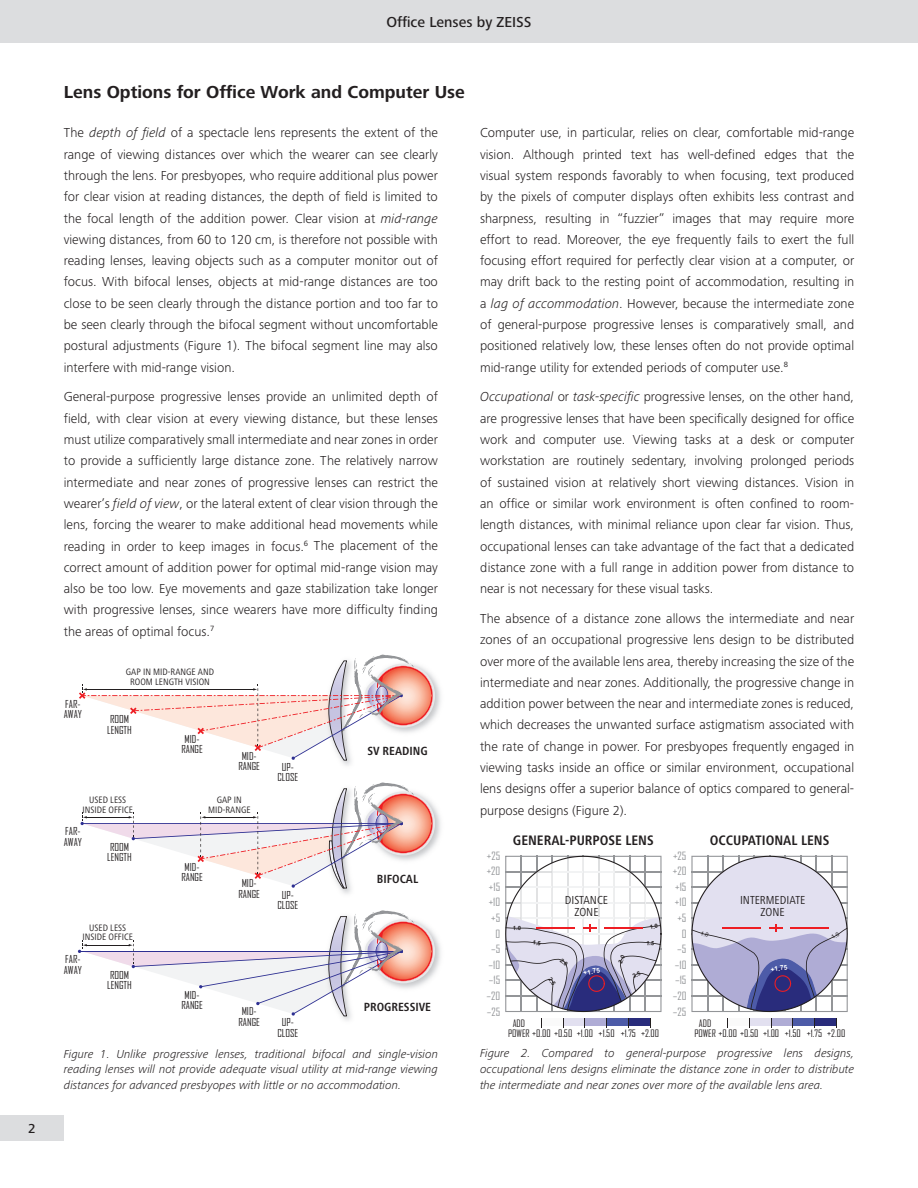
<style>
.page{position:relative;width:918px;height:1188px;background:#fff}
.page>*{position:absolute;margin:0;border:0;box-sizing:border-box;transform-origin:0 0}
.t1{font:700 18px "Zeiss Frutiger Next Pro";color:#231f20}
.t2{font:500 15px "Zeiss Frutiger Next Pro";color:#231f20}
.t3{font:700 condensed 14.25px "Zeiss Frutiger Next Pro";color:#231f20}
.t4{font:300 13.5px/21.3px "Zeiss Frutiger Next Pro";color:#231f20;text-align:justify}
.t5{font:500 13.5px "Zeiss Frutiger Next Pro";color:#231f20}
.t6{font:700 condensed 12.3px "Zeiss Frutiger Next Pro";color:#231f20}
.t7{font:italic 300 12px/15.8px "Zeiss Frutiger Next Pro";color:#231f20;text-align:justify}
.t8{font:condensed 12px/12px "Zeiss Frutiger Next Pro";color:#231f20;text-align:center}
.t9{font:10.95px/15.6px "Agency FB";color:#939598;text-align:right}
.t10{font:10.5px/10.5px "Agency FB";color:#231f20;text-align:center}
.t11{font:9.9px/9.9px "Agency FB";color:#231f20}
.t12{font:condensed 9.6px/9.6px "Zeiss Frutiger Next Pro";color:#231f20;text-align:center}
.t13{font:700 6.6px "Arial";color:#fff}
.s1{font-style:italic}
</style>
<div class="page">
<div style="left:0;top:1116px;width:64px;height:25px;background:#dcdddf"></div>
<div style="left:0;top:0;width:918px;height:43px;background:#dcdddf"></div>
<img style="left:435px;top:679px;width:6px;height:38px">
<img style="left:435px;top:807px;width:6px;height:38px">
<img style="left:435px;top:935px;width:6px;height:38px">
<svg style="left:79px;top:654px;width:356px;height:107px"></svg>
<img style="left:341px;top:1016px;width:10px;height:5px">
<svg style="left:81px;top:782px;width:354px;height:107px"></svg>
<svg style="left:78px;top:910px;width:357px;height:106px"></svg>
<div style="left:541px;top:1018px;width:22px;height:8px;background:#fafafa"></div>
<div style="left:585px;top:1018px;width:22px;height:8px;background:#afacd5"></div>
<div style="left:563px;top:1018px;width:22px;height:8px;background:#e2e0f0"></div>
<div style="left:607px;top:1018px;width:21px;height:8px;background:#4d5ba8"></div>
<div style="left:628px;top:1018px;width:22px;height:8px;background:#292c7c"></div>
<div style="left:728px;top:1018px;width:21px;height:8px;background:#fafafa"></div>
<div style="left:771px;top:1018px;width:22px;height:8px;background:#afacd5"></div>
<div style="left:749px;top:1018px;width:22px;height:8px;background:#e2e0f0"></div>
<div style="left:793px;top:1018px;width:22px;height:8px;background:#4d5ba8"></div>
<div style="left:815px;top:1018px;width:21px;height:8px;background:#292c7c"></div>
<svg style="left:505px;top:856px;width:157px;height:156px"></svg>
<svg style="left:691px;top:856px;width:157px;height:156px;background:#bfbcd5"></svg>
<p class="t5" style="left:28px;top:1121px;width:9px">2</p>
<p class="t2" style="left:386px;top:13px;width:147px">Office Lenses by ZEISS</p>
<h1 class="t1" style="left:64px;top:82px;width:403px">Lens Options for Office Work and Computer Use</h1>
<p class="t4" style="left:64px;top:122px;width:376px">The <span class="s1">depth of field</span> of a spectacle lens represents the extent of the range of viewing distances over which the wearer can see clearly through the lens. For presbyopes, who require additional plus power for clear vision at reading distances, the depth of field is limited to the focal length of the addition power. Clear vision at <span class="s1">mid-range </span>viewing distances, from 60 to 120 cm, is therefore not possible with reading lenses, leaving objects such as a computer monitor out of focus. With bifocal lenses, objects at mid-range distances are too close to be seen clearly through the distance portion and too far to be seen clearly through the bifocal segment without uncomfortable postural adjustments (Figure 1). The bifocal segment line may also interfere with mid-range vision.</p>
<p class="t4" style="left:64px;top:386px;width:376px">General-purpose progressive lenses provide an unlimited depth of field, with clear vision at every viewing distance, but these lenses must utilize comparatively small intermediate and near zones in order to provide a sufficiently large distance zone. The relatively narrow intermediate and near zones of progressive lenses can restrict the wearer’s <span class="s1">field of view</span>, or the lateral extent of clear vision through the lens, forcing the wearer to make additional head movements while reading in order to keep images in focus.<sup>6</sup> The placement of the correct amount of addition power for optimal mid-range vision may also be too low. Eye movements and gaze stabilization take longer with progressive lenses, since wearers have more difficulty finding the areas of optimal focus.<sup>7</sup></p>
<p class="t12" style="left:126px;top:667px;width:90px">GAP IN MID-RANGE AND<br>ROOM LENGTH VISION</p>
<p class="t10" style="left:64px;top:698px;width:20px;text-align:left">FAR-<br>AWAY</p>
<p class="t10" style="left:107px;top:714px;width:26px;text-align:left">ROOM<br>LENGTH</p>
<p class="t12" style="left:83px;top:795px;width:52px">USED LESS<br>INSIDE OFFICE</p>
<p class="t10" style="left:64px;top:826px;width:20px;text-align:left">FAR-<br>AWAY</p>
<p class="t10" style="left:107px;top:842px;width:26px;text-align:left">ROOM<br>LENGTH</p>
<p class="t12" style="left:83px;top:923px;width:52px">USED LESS<br>INSIDE OFFICE</p>
<p class="t10" style="left:64px;top:954px;width:20px;text-align:left">FAR-<br>AWAY</p>
<p class="t10" style="left:107px;top:969px;width:26px;text-align:left">ROOM<br>LENGTH</p>
<p class="t10" style="left:181px;top:733px;width:23px">MID-<br>RANGE</p>
<p class="t10" style="left:238px;top:750px;width:23px">MID-<br>RANGE</p>
<p class="t12" style="left:208px;top:795px;width:44px">GAP IN<br>MID-RANGE</p>
<p class="t10" style="left:181px;top:861px;width:23px">MID-<br>RANGE</p>
<p class="t10" style="left:238px;top:878px;width:23px">MID-<br>RANGE</p>
<p class="t10" style="left:181px;top:989px;width:23px">MID-<br>RANGE</p>
<p class="t10" style="left:238px;top:1006px;width:23px">MID-<br>RANGE</p>
<p class="t10" style="left:277px;top:761px;width:22px">UP-<br>CLOSE</p>
<p class="t10" style="left:277px;top:889px;width:22px">UP-<br>CLOSE</p>
<p class="t10" style="left:277px;top:1017px;width:22px">UP-<br>CLOSE</p>
<p class="t6" style="left:367px;top:744px;width:62px">SV READING</p>
<p class="t6" style="left:377px;top:872px;width:43px">BIFOCAL</p>
<p class="t6" style="left:364px;top:1000px;width:69px">PROGRESSIVE</p>
<p class="t7" style="left:64px;top:1046px;width:376px">Figure 1. Unlike progressive lenses, traditional bifocal and single-vision reading lenses will not provide adequate visual utility at mid-range viewing distances for advanced presbyopes with little or no accommodation.</p>
<p class="t4" style="left:480px;top:122px;width:376px">Computer use, in particular, relies on clear, comfortable mid-range vision. Although printed text has well-defined edges that the visual system responds favorably to when focusing, text produced by the pixels of computer displays often exhibits less contrast and sharpness, resulting in “fuzzier” images that may require more effort to read. Moreover, the eye frequently fails to exert the full focusing effort required for perfectly clear vision at a computer, or may drift back to the resting point of accommodation, resulting in a <span class="s1">lag of accommodation</span>. However, because the intermediate zone of general-purpose progressive lenses is comparatively small, and positioned relatively low, these lenses often do not provide optimal mid-range utility for extended periods of computer use.<sup>8</sup></p>
<p class="t4" style="left:480px;top:386px;width:376px"><span class="s1">Occupational</span> or <span class="s1">task-specific</span> progressive lenses, on the other hand, are progressive lenses that have been specifically designed for office work and computer use. Viewing tasks at a desk or computer workstation are routinely sedentary, involving prolonged periods of sustained vision at relatively short viewing distances. Vision in an office or similar work environment is often confined to room&shy;length distances, with minimal reliance upon clear far vision. Thus, occupational lenses can take advantage of the fact that a dedicated distance zone with a full range in addition power from distance to near is not necessary for these visual tasks.</p>
<p class="t4" style="left:480px;top:608px;width:376px">The absence of a distance zone allows the intermediate and near zones of an occupational progressive lens design to be distributed over more of the available lens area, thereby increasing the size of the intermediate and near zones. Additionally, the progressive change in addition power between the near and intermediate zones is reduced, which decreases the unwanted surface astigmatism associated with the rate of change in power. For presbyopes frequently engaged in viewing tasks inside an office or similar environment, occupational lens designs offer a superior balance of optics compared to general&shy;purpose designs (Figure 2).</p>
<p class="t9" style="left:487px;top:848px;width:15px">+25 +20 +15 +10 +5<br>0 –5 –10 –15 –20 –25</p>
<p class="t9" style="left:673px;top:848px;width:15px">+25 +20 +15 +10 +5<br>0 –5 –10 –15 –20 –25</p>
<p class="t11" style="left:508px;top:1018px;width:152px;text-indent:5px">ADD<br>POWER +0.00 +0.50 +1.00 +1.50 +1.75 +2.00</p>
<p class="t11" style="left:694px;top:1018px;width:152px;text-indent:5px">ADD<br>POWER +0.00 +0.50 +1.00 +1.50 +1.75 +2.00</p>
<p class="t3" style="left:513px;top:832px;width:142px">GENERAL-PURPOSE LENS</p>
<p class="t3" style="left:710px;top:832px;width:121px">OCCUPATIONAL LENS</p>
<p class="t8" style="left:565px;top:894px;width:45px">DISTANCE<br>ZONE</p>
<p class="t8" style="left:740px;top:894px;width:67px">INTERMEDIATE<br>ZONE</p>
<p class="t13" style="left:583px;top:969px;width:18px;rotate:-12deg">+1.75</p>
<p class="t13" style="left:770px;top:965px;width:18px;rotate:-9deg">+1.75</p>
<p class="t7" style="left:480px;top:1045px;width:376px">Figure 2. Compared to general-purpose progressive lens designs, occupational lens designs eliminate the distance zone in order to distribute the intermediate and near zones over more of the available lens area.</p>
</div>
